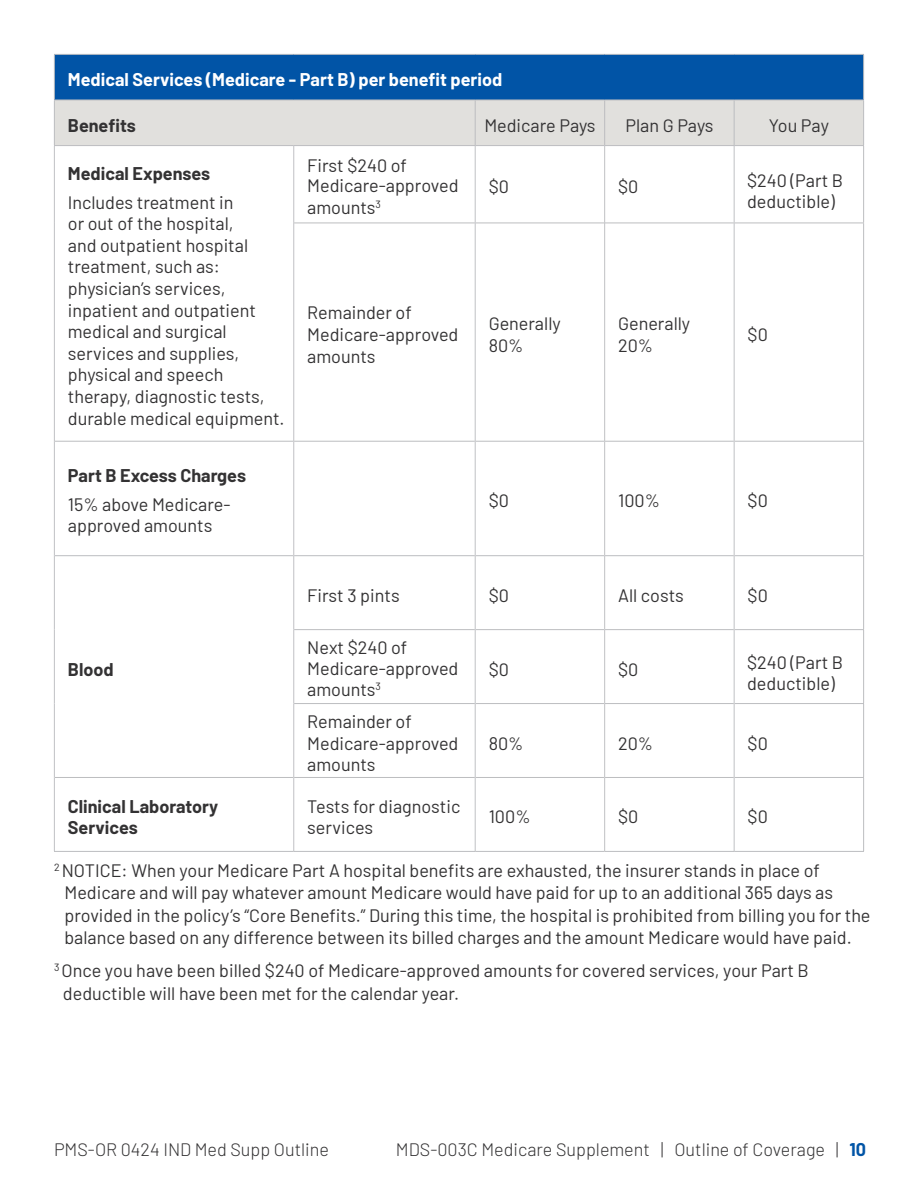
<style>
.page{position:relative;width:918px;height:1188px;background:#fff}
.page>*{position:absolute;margin:0;border:0;box-sizing:border-box;transform-origin:0 0}
.t1{font:18px/21.6px "Barlow";color:#333233}
.t2{font:300 18px "Barlow";color:#333233}
.t3{font:700 18px/21.6px "Barlow";color:#333233}
.t4{font:700 18px "Barlow";color:#fff}
.s1{font-weight:700;color:#0154a6}
</style>
<div class="page">
<div style="left:54px;top:54px;width:810px;height:46px;background:#0154a6"></div>
<div style="left:55px;top:101px;width:808px;height:44px;background:#e1e0dd"></div>
<hr style="left:863px;top:146px;width:1px;height:77px;background:#bcbdc0">
<hr style="left:294px;top:223px;width:181px;height:1px;background:#bcbdc0">
<hr style="left:476px;top:223px;width:128px;height:1px;background:#bcbdc0">
<hr style="left:605px;top:223px;width:129px;height:1px;background:#bcbdc0">
<hr style="left:735px;top:223px;width:129px;height:1px;background:#bcbdc0">
<hr style="left:863px;top:223px;width:1px;height:218px;background:#bcbdc0">
<hr style="left:55px;top:441px;width:238px;height:1px;background:#bcbdc0">
<hr style="left:294px;top:441px;width:181px;height:1px;background:#bcbdc0">
<hr style="left:476px;top:441px;width:128px;height:1px;background:#bcbdc0">
<hr style="left:605px;top:441px;width:129px;height:1px;background:#bcbdc0">
<hr style="left:735px;top:441px;width:129px;height:1px;background:#bcbdc0">
<hr style="left:863px;top:442px;width:1px;height:113px;background:#bcbdc0">
<hr style="left:55px;top:555px;width:238px;height:1px;background:#bcbdc0">
<hr style="left:294px;top:555px;width:181px;height:1px;background:#bcbdc0">
<hr style="left:476px;top:555px;width:128px;height:1px;background:#bcbdc0">
<hr style="left:605px;top:555px;width:129px;height:1px;background:#bcbdc0">
<hr style="left:735px;top:555px;width:129px;height:1px;background:#bcbdc0">
<hr style="left:863px;top:556px;width:1px;height:73px;background:#bcbdc0">
<hr style="left:294px;top:629px;width:181px;height:1px;background:#bcbdc0">
<hr style="left:476px;top:629px;width:128px;height:1px;background:#bcbdc0">
<hr style="left:605px;top:629px;width:129px;height:1px;background:#bcbdc0">
<hr style="left:735px;top:629px;width:129px;height:1px;background:#bcbdc0">
<hr style="left:863px;top:630px;width:1px;height:73px;background:#bcbdc0">
<hr style="left:294px;top:703px;width:181px;height:1px;background:#bcbdc0">
<hr style="left:476px;top:703px;width:128px;height:1px;background:#bcbdc0">
<hr style="left:605px;top:703px;width:129px;height:1px;background:#bcbdc0">
<hr style="left:735px;top:703px;width:129px;height:1px;background:#bcbdc0">
<hr style="left:863px;top:704px;width:1px;height:73px;background:#bcbdc0">
<hr style="left:55px;top:777px;width:238px;height:1px;background:#bcbdc0">
<hr style="left:294px;top:777px;width:181px;height:1px;background:#bcbdc0">
<hr style="left:476px;top:777px;width:128px;height:1px;background:#bcbdc0">
<hr style="left:605px;top:777px;width:129px;height:1px;background:#bcbdc0">
<hr style="left:735px;top:777px;width:129px;height:1px;background:#bcbdc0">
<hr style="left:863px;top:778px;width:1px;height:73px;background:#bcbdc0">
<hr style="left:54px;top:851px;width:240px;height:1px;background:#bcbdc0">
<hr style="left:294px;top:851px;width:181px;height:1px;background:#bcbdc0">
<hr style="left:475px;top:851px;width:130px;height:1px;background:#bcbdc0">
<hr style="left:605px;top:851px;width:129px;height:1px;background:#bcbdc0">
<hr style="left:734px;top:851px;width:130px;height:1px;background:#bcbdc0">
<hr style="left:863px;top:55px;width:1px;height:45px;background:#bcbdc0">
<hr style="left:54px;top:100px;width:240px;height:1px;background:#bcbdc0">
<hr style="left:54px;top:100px;width:1px;height:45px;background:#bcbdc0">
<hr style="left:294px;top:100px;width:181px;height:1px;background:#bcbdc0">
<hr style="left:54px;top:145px;width:240px;height:1px;background:#bcbdc0">
<hr style="left:294px;top:145px;width:181px;height:1px;background:#bcbdc0">
<hr style="left:475px;top:100px;width:130px;height:1px;background:#bcbdc0">
<hr style="left:475px;top:100px;width:1px;height:45px;background:#bcbdc0">
<hr style="left:475px;top:145px;width:130px;height:1px;background:#bcbdc0">
<hr style="left:605px;top:100px;width:129px;height:1px;background:#bcbdc0">
<hr style="left:604px;top:100px;width:1px;height:45px;background:#bcbdc0">
<hr style="left:605px;top:145px;width:129px;height:1px;background:#bcbdc0">
<hr style="left:734px;top:100px;width:130px;height:1px;background:#bcbdc0">
<hr style="left:734px;top:100px;width:1px;height:45px;background:#bcbdc0">
<hr style="left:863px;top:100px;width:1px;height:45px;background:#bcbdc0">
<hr style="left:734px;top:145px;width:130px;height:1px;background:#bcbdc0">
<hr style="left:54px;top:55px;width:1px;height:45px;background:#c0c1c4">
<hr style="left:54px;top:54px;width:240px;height:1px;background:#c0c1c4">
<hr style="left:294px;top:54px;width:181px;height:1px;background:#c0c1c4">
<hr style="left:475px;top:54px;width:130px;height:1px;background:#c0c1c4">
<hr style="left:605px;top:54px;width:129px;height:1px;background:#c0c1c4">
<hr style="left:734px;top:54px;width:130px;height:1px;background:#c0c1c4">
<hr style="left:54px;top:146px;width:1px;height:77px;background:#c0c1c4">
<hr style="left:54px;top:223px;width:1px;height:218px;background:#c0c1c4">
<hr style="left:293px;top:146px;width:1px;height:77px;background:#c0c1c4">
<hr style="left:475px;top:146px;width:1px;height:77px;background:#c0c1c4">
<hr style="left:604px;top:146px;width:1px;height:77px;background:#c0c1c4">
<hr style="left:734px;top:146px;width:1px;height:77px;background:#c0c1c4">
<hr style="left:293px;top:223px;width:1px;height:218px;background:#c0c1c4">
<hr style="left:475px;top:223px;width:1px;height:218px;background:#c0c1c4">
<hr style="left:604px;top:223px;width:1px;height:218px;background:#c0c1c4">
<hr style="left:734px;top:223px;width:1px;height:218px;background:#c0c1c4">
<hr style="left:54px;top:441px;width:1px;height:115px;background:#c0c1c4">
<hr style="left:54px;top:556px;width:1px;height:74px;background:#c0c1c4">
<hr style="left:54px;top:630px;width:1px;height:74px;background:#c0c1c4">
<hr style="left:54px;top:704px;width:1px;height:73px;background:#c0c1c4">
<hr style="left:293px;top:441px;width:1px;height:115px;background:#c0c1c4">
<hr style="left:293px;top:556px;width:1px;height:74px;background:#c0c1c4">
<hr style="left:293px;top:630px;width:1px;height:74px;background:#c0c1c4">
<hr style="left:475px;top:441px;width:1px;height:115px;background:#c0c1c4">
<hr style="left:475px;top:556px;width:1px;height:74px;background:#c0c1c4">
<hr style="left:475px;top:630px;width:1px;height:74px;background:#c0c1c4">
<hr style="left:604px;top:441px;width:1px;height:115px;background:#c0c1c4">
<hr style="left:604px;top:556px;width:1px;height:74px;background:#c0c1c4">
<hr style="left:604px;top:630px;width:1px;height:74px;background:#c0c1c4">
<hr style="left:734px;top:441px;width:1px;height:115px;background:#c0c1c4">
<hr style="left:734px;top:556px;width:1px;height:74px;background:#c0c1c4">
<hr style="left:734px;top:630px;width:1px;height:74px;background:#c0c1c4">
<hr style="left:293px;top:704px;width:1px;height:73px;background:#c0c1c4">
<hr style="left:475px;top:704px;width:1px;height:73px;background:#c0c1c4">
<hr style="left:604px;top:704px;width:1px;height:73px;background:#c0c1c4">
<hr style="left:734px;top:704px;width:1px;height:73px;background:#c0c1c4">
<hr style="left:54px;top:777px;width:1px;height:74px;background:#c0c1c4">
<hr style="left:293px;top:777px;width:1px;height:74px;background:#c0c1c4">
<hr style="left:475px;top:777px;width:1px;height:74px;background:#c0c1c4">
<hr style="left:604px;top:777px;width:1px;height:74px;background:#c0c1c4">
<hr style="left:734px;top:777px;width:1px;height:74px;background:#c0c1c4">
<p class="t4" style="left:68px;top:66px;width:436px">Medical Services (Medicare - Part B) per benefit period</p>
<p class="t3" style="left:68px;top:113px;width:70px">Benefits</p>
<p class="t1" style="left:484px;top:113px;width:113px">Medicare Pays</p>
<p class="t1" style="left:625px;top:113px;width:90px">Plan G Pays</p>
<p class="t1" style="left:769px;top:113px;width:62px">You Pay</p>
<p class="t3" style="left:68px;top:162px;width:144px">Medical Expenses</p>
<p class="t1" style="left:68px;top:190px;width:218px">Includes treatment in<br>or out of the hospital,<br>and outpatient hospital treatment, such as: physician’s services, inpatient and outpatient medical and surgical services and supplies, physical and speech therapy, diagnostic tests, durable medical equipment.</p>
<p class="t1" style="left:307px;top:153px;width:153px;line-height:21.1px">First $240 of<br>Medicare-approved amounts<sup>3</sup></p>
<p class="t1" style="left:489px;top:175px;width:22px">$0</p>
<p class="t1" style="left:618px;top:175px;width:22px">$0</p>
<p class="t1" style="left:747px;top:169px;width:97px;line-height:20.7px">$240 (Part B deductible)</p>
<p class="t1" style="left:307px;top:301px;width:153px">Remainder of<br>Medicare-approved amounts</p>
<p class="t1" style="left:489px;top:312px;width:74px">Generally<br>80%</p>
<p class="t1" style="left:618px;top:312px;width:74px">Generally<br>20%</p>
<p class="t1" style="left:748px;top:322px;width:22px">$0</p>
<p class="t3" style="left:68px;top:464px;width:180px">Part B Excess Charges</p>
<p class="t1" style="left:68px;top:492px;width:164px">15% above Medicare&shy;approved amounts</p>
<p class="t1" style="left:489px;top:489px;width:22px">$0</p>
<p class="t1" style="left:618px;top:489px;width:43px">100%</p>
<p class="t1" style="left:748px;top:489px;width:22px">$0</p>
<p class="t3" style="left:68px;top:657px;width:47px">Blood</p>
<p class="t1" style="left:307px;top:583px;width:94px">First 3 pints</p>
<p class="t1" style="left:489px;top:583px;width:22px">$0</p>
<p class="t1" style="left:618px;top:583px;width:67px">All costs</p>
<p class="t1" style="left:748px;top:583px;width:22px">$0</p>
<p class="t1" style="left:307px;top:636px;width:153px;line-height:21.1px">Next $240 of<br>Medicare-approved amounts<sup>3</sup></p>
<p class="t1" style="left:489px;top:657px;width:22px">$0</p>
<p class="t1" style="left:618px;top:657px;width:22px">$0</p>
<p class="t1" style="left:747px;top:651px;width:97px;line-height:20.7px">$240 (Part B deductible)</p>
<p class="t1" style="left:307px;top:709px;width:153px">Remainder of<br>Medicare-approved amounts</p>
<p class="t1" style="left:489px;top:731px;width:36px">80%</p>
<p class="t1" style="left:618px;top:731px;width:37px">20%</p>
<p class="t1" style="left:748px;top:731px;width:22px">$0</p>
<p class="t3" style="left:68px;top:794px;width:152px">Clinical Laboratory<br>Services</p>
<p class="t1" style="left:307px;top:794px;width:155px">Tests for diagnostic services</p>
<p class="t1" style="left:489px;top:805px;width:43px">100%</p>
<p class="t1" style="left:618px;top:805px;width:22px">$0</p>
<p class="t1" style="left:748px;top:805px;width:22px">$0</p>
<p class="t1" style="left:64px;top:857px;width:808px;line-height:22.5px;text-indent:-10px"><sup>2</sup> NOTICE: When your Medicare Part A hospital benefits are exhausted, the insurer stands in place of Medicare and will pay whatever amount Medicare would have paid for up to an additional 365 days as provided in the policy’s “Core Benefits.” During this time, the hospital is prohibited from billing you for the balance based on any difference between its billed charges and the amount Medicare would have paid.</p>
<p class="t1" style="left:63px;top:958px;width:747px;line-height:22.5px;text-indent:-9px"><sup>3</sup> Once you have been billed $240 of Medicare-approved amounts for covered services, your Part B deductible will have been met for the calendar year.</p>
<p class="t2" style="left:54px;top:1136px;width:276px">PMS-OR 0424 IND Med Supp Outline</p>
<p class="t2" style="left:396px;top:1137px;width:472px">MDS-003C Medicare Supplement | Outline of Coverage | <span class="s1">10</span></p>
</div>
